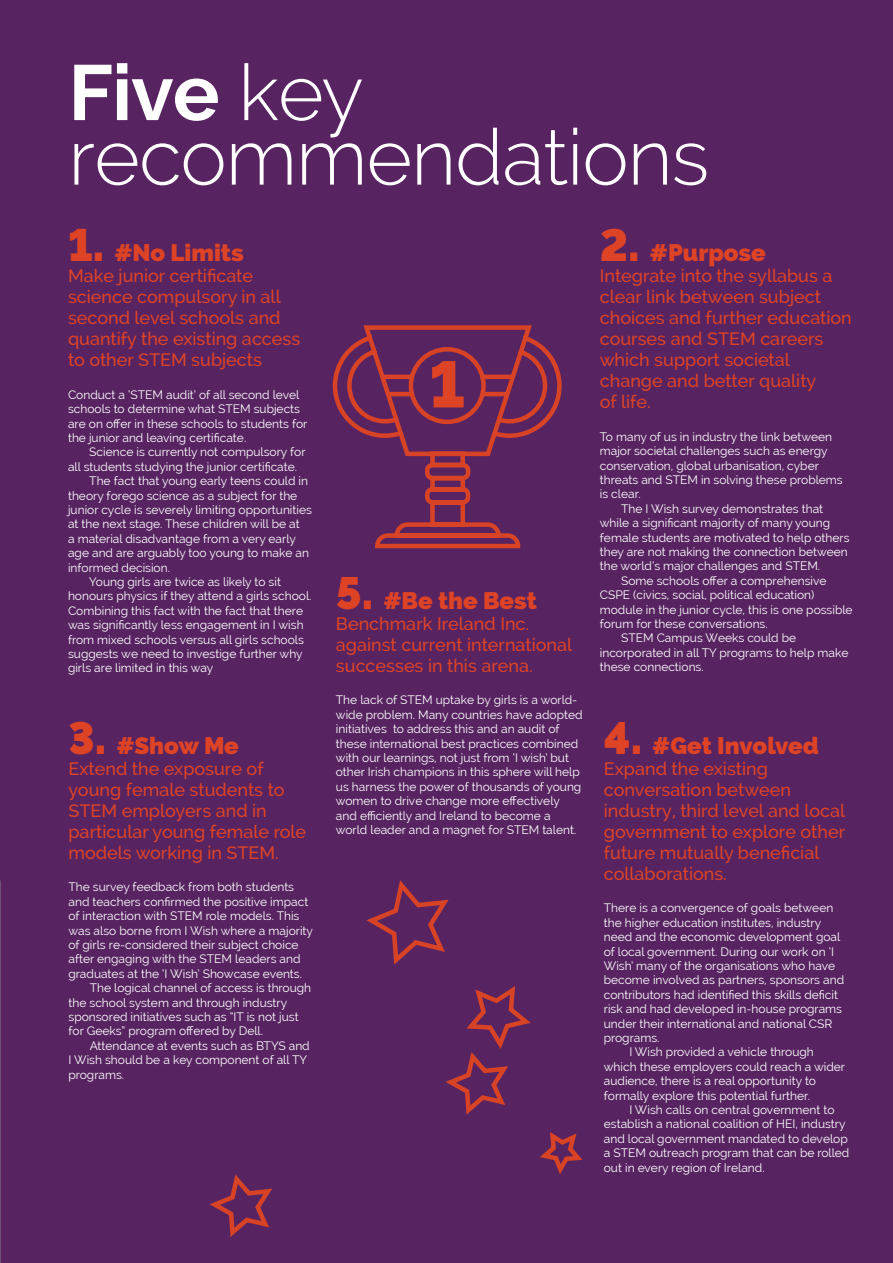
<style>
.page{position:relative;width:893px;height:1263px;background:#572461}
.page>*{position:absolute;margin:0;border:0;box-sizing:border-box;transform-origin:0 0}
.t1{font:300 78px/64.5px "Raleway";letter-spacing:-.01em;color:#fff}
.t2{font:800 24px "Raleway";color:#de4326}
.t3{font:500 18px/21px "Raleway";color:#de4326}
.t4{font:12px/14.4px "Raleway";color:#fff}
.s1{font-weight:700}
.s2{font-size:45px}
</style>
<div class="page">
<svg style="left:332px;top:325px;width:230px;height:224px"></svg>
<svg style="left:432px;top:361px;width:32px;height:46px"></svg>
<hr style="left:382px;top:375px;width:29px;height:4px;background:#d84225">
<hr style="left:484px;top:375px;width:28px;height:4px;background:#d84225">
<hr style="left:388px;top:392px;width:24px;height:4px;background:#d84225">
<hr style="left:483px;top:392px;width:24px;height:4px;background:#d84225">
<svg style="left:366px;top:880px;width:83px;height:85px"></svg>
<svg style="left:209px;top:1174px;width:63px;height:63px"></svg>
<svg style="left:540px;top:1132px;width:43px;height:42px"></svg>
<svg style="left:445px;top:986px;width:86px;height:129px"></svg>
<h1 class="t1" style="left:68px;top:60px;width:642px"><span class="s1">Five</span> key recommendations</h1>
<h2 class="t2" style="left:68px;top:239px;width:177px"><span class="s2">1.</span> #No Limits</h2>
<h3 class="t3" style="left:68px;top:265px;width:234px">Make junior certificate science compulsory in all second level schools and quantify the existing access to other STEM subjects</h3>
<p class="t4" style="left:68px;top:387px;width:241px">Conduct a ‘STEM audit’ of all second level schools to determine what STEM subjects are on offer in these schools to students for the junior and leaving certificate.</p>
<p class="t4" style="left:89px;top:445px;width:218px">Science is currently not compulsory for</p>
<p class="t4" style="left:68px;top:459px;width:231px">all students studying the junior certificate.</p>
<p class="t4" style="left:89px;top:474px;width:220px">The fact that young early teens could in</p>
<p class="t4" style="left:68px;top:488px;width:231px">theory forego science as a subject for the</p>
<p class="t4" style="left:68px;top:502px;width:245px">junior cycle is severely limiting opportunities</p>
<p class="t4" style="left:68px;top:517px;width:233px">at the next stage. These children will be at</p>
<p class="t4" style="left:68px;top:531px;width:229px">a material disadvantage from a very early</p>
<p class="t4" style="left:68px;top:546px;width:242px">age and are arguably too young to make an</p>
<p class="t4" style="left:68px;top:560px;width:103px">informed decision.</p>
<p class="t4" style="left:89px;top:574px;width:193px">Young girls are twice as likely to sit</p>
<p class="t4" style="left:68px;top:589px;width:245px">honours physics if they attend a girls school.</p>
<p class="t4" style="left:68px;top:603px;width:237px">Combining this fact with the fact that there</p>
<p class="t4" style="left:68px;top:618px;width:237px">was significantly less engagement in I wish</p>
<p class="t4" style="left:68px;top:632px;width:237px">from mixed schools versus all girls schools</p>
<p class="t4" style="left:68px;top:646px;width:236px">suggests we need to investige further why</p>
<p class="t4" style="left:68px;top:661px;width:147px">girls are limited in this way</p>
<h2 class="t2" style="left:68px;top:731px;width:172px"><span class="s2">3.</span> #Show Me</h2>
<h3 class="t3" style="left:68px;top:758px;width:239px">Extend the exposure of young female students to<br>STEM employers and in particular young female role models working in STEM.</h3>
<p class="t4" style="left:68px;top:880px;width:227px">The survey feedback from both students</p>
<p class="t4" style="left:68px;top:894px;width:241px">and teachers confirmed the positive impact</p>
<p class="t4" style="left:68px;top:909px;width:232px">of interaction with STEM role models. This</p>
<p class="t4" style="left:68px;top:923px;width:246px">was also borne from I Wish where a majority</p>
<p class="t4" style="left:68px;top:937px;width:232px">of girls re-considered their subject choice</p>
<p class="t4" style="left:68px;top:952px;width:234px">after engaging with the STEM leaders and</p>
<p class="t4" style="left:68px;top:966px;width:235px">graduates at the ‘I Wish’ Showcase events.</p>
<p class="t4" style="left:90px;top:981px;width:223px">The logical channel of access is through</p>
<p class="t4" style="left:68px;top:995px;width:220px">the school system and through industry</p>
<p class="t4" style="left:68px;top:1009px;width:232px">sponsored initiatives such as “IT is not just</p>
<p class="t4" style="left:68px;top:1024px;width:196px">for Geeks” program offered by Dell.</p>
<p class="t4" style="left:90px;top:1038px;width:221px">Attendance at events such as BTYS and</p>
<p class="t4" style="left:68px;top:1053px;width:240px">I Wish should be a key component of all TY</p>
<p class="t4" style="left:68px;top:1067px;width:57px">programs.</p>
<h2 class="t2" style="left:336px;top:587px;width:202px"><span class="s2">5.</span> #Be the Best</h2>
<h3 class="t3" style="left:336px;top:613px;width:238px">Benchmark Ireland Inc. against current international successes in this arena.</h3>
<p class="t4" style="left:336px;top:693px;width:248px">The lack of STEM uptake by girls is a world&shy;wide problem. Many countries have adopted initiatives to address this and an audit of these international best practices combined with our learnings, not just from ‘I wish’ but other Irish champions in this sphere will help us harness the power of thousands of young women to drive change more effectively and efficiently and Ireland to become a world leader and a magnet for STEM talent.</p>
<h2 class="t2" style="left:600px;top:239px;width:168px"><span class="s2">2.</span> #Purpose</h2>
<h3 class="t3" style="left:600px;top:265px;width:253px">Integrate into the syllabus a clear link between subject choices and further education courses and STEM careers which support societal change and better quality<br>of life.</h3>
<p class="t4" style="left:600px;top:429px;width:234px">To many of us in industry the link between</p>
<p class="t4" style="left:600px;top:444px;width:229px">major societal challenges such as energy</p>
<p class="t4" style="left:600px;top:458px;width:221px">conservation, global urbanisation, cyber</p>
<p class="t4" style="left:600px;top:472px;width:244px">threats and STEM in solving these problems</p>
<p class="t4" style="left:600px;top:487px;width:42px">is clear.</p>
<p class="t4" style="left:621px;top:501px;width:204px">The I Wish survey demonstrates that</p>
<p class="t4" style="left:600px;top:516px;width:232px">while a significant majority of many young</p>
<p class="t4" style="left:600px;top:530px;width:251px">female students are motivated to help others</p>
<p class="t4" style="left:600px;top:544px;width:249px">they are not making the connection between</p>
<p class="t4" style="left:600px;top:559px;width:222px">the world’s major challenges and STEM.</p>
<p class="t4" style="left:621px;top:573px;width:207px">Some schools offer a comprehensive</p>
<p class="t4" style="left:600px;top:588px;width:216px">CSPE (civics, social, political education)</p>
<p class="t4" style="left:600px;top:602px;width:254px">module in the junior cycle, this is one possible</p>
<p class="t4" style="left:600px;top:616px;width:169px">forum for these conversations.</p>
<p class="t4" style="left:621px;top:631px;width:177px">STEM Campus Weeks could be</p>
<p class="t4" style="left:600px;top:645px;width:250px">incorporated in all TY programs to help make</p>
<p class="t4" style="left:600px;top:660px;width:105px">these connections.</p>
<h2 class="t2" style="left:604px;top:731px;width:217px"><span class="s2">4.</span> #Get Involved</h2>
<h3 class="t3" style="left:604px;top:758px;width:243px">Expand the existing conversation between industry, third level and local government to explore other future mutually beneficial collaborations.</h3>
<p class="t4" style="left:604px;top:901px;width:231px">There is a convergence of goals between</p>
<p class="t4" style="left:604px;top:915px;width:219px">the higher education institutes, industry</p>
<p class="t4" style="left:604px;top:930px;width:238px">need and the economic development goal</p>
<p class="t4" style="left:604px;top:944px;width:232px">of local government. During our work on ‘I</p>
<p class="t4" style="left:604px;top:958px;width:233px">Wish’ many of the organisations who have</p>
<p class="t4" style="left:604px;top:973px;width:242px">become involved as partners, sponsors and</p>
<p class="t4" style="left:604px;top:987px;width:236px">contributors had identified this skills deficit</p>
<p class="t4" style="left:604px;top:1002px;width:240px">risk and had developed in-house programs</p>
<p class="t4" style="left:604px;top:1016px;width:230px">under their international and national CSR</p>
<p class="t4" style="left:604px;top:1030px;width:57px">programs.</p>
<p class="t4" style="left:629px;top:1045px;width:186px">I Wish provided a vehicle through</p>
<p class="t4" style="left:604px;top:1059px;width:243px">which these employers could reach a wider</p>
<p class="t4" style="left:604px;top:1074px;width:214px">audience, there is a real opportunity to</p>
<p class="t4" style="left:604px;top:1088px;width:208px">formally explore this potential further.</p>
<p class="t4" style="left:629px;top:1102px;width:207px">I Wish calls on central government to</p>
<p class="t4" style="left:604px;top:1117px;width:243px">establish a national coalition of HEI, industry</p>
<p class="t4" style="left:604px;top:1131px;width:245px">and local government mandated to develop</p>
<p class="t4" style="left:604px;top:1146px;width:247px">a STEM outreach program that can be rolled</p>
<p class="t4" style="left:604px;top:1160px;width:162px">out in every region of Ireland.</p>
</div>
